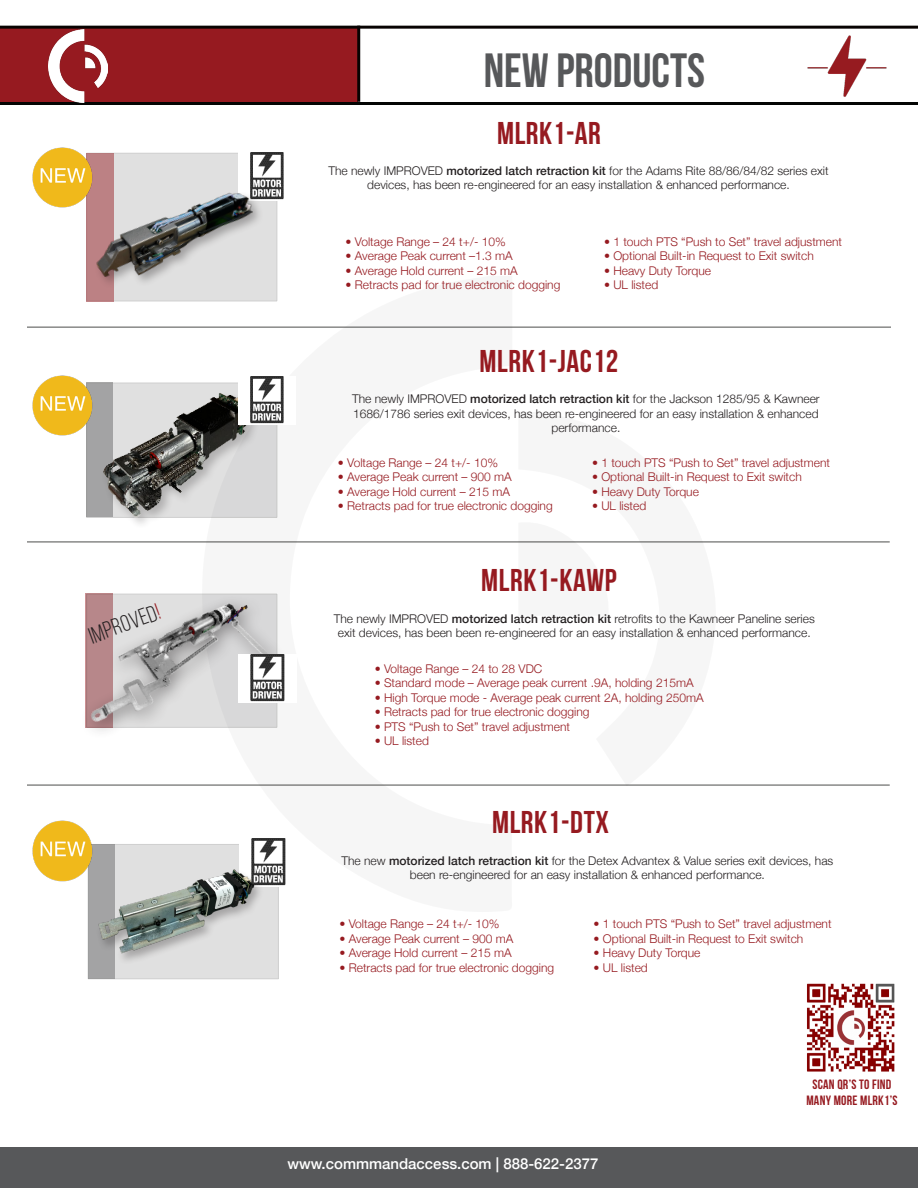
<style>
.page{position:relative;width:918px;height:1188px;background:#fff}
.page>*{position:absolute;margin:0;border:0;box-sizing:border-box;transform-origin:0 0}
.t1{font:700 48px "Bebas Neue";color:#57585a}
.t2{font:700 31.5px "Bebas Neue";letter-spacing:.02em;color:#961a20}
.t3{font:22.95px "Bebas Neue";color:#231f20}
.t4{font:500 15px "Helvetica Neue";color:#fff}
.t5{font:700 13.5px/16.2px "Bebas Neue";letter-spacing:.02em;color:#961a20;text-align:center}
.t6{font:300 12px "Helvetica Neue";color:#961a20}
.t7{font:300 12px/14.4px "Helvetica Neue";color:#231f20;text-align:center}
.s1{color:#961a20}
.s2{font-weight:500}
</style>
<div class="page">
<div style="left:0;top:29px;width:357px;height:73px;background:#961a20"></div>
<hr style="left:0;top:102px;width:918px;height:3px;background:#040503">
<hr style="left:0;top:26px;width:918px;height:3px;background:#080302">
<div style="left:0;top:1147px;width:918px;height:41px;background:#57585a"></div>
<img style="left:48px;top:30px;width:60px;height:72px">
<hr style="left:357px;top:26px;width:3px;height:76px;background:#080302">
<div style="left:86px;top:383px;width:191px;height:135px;background:#d8d8d9"></div>
<div style="left:87px;top:383px;width:26px;height:134px;background:#a3a3a4"></div>
<hr style="left:27px;top:326px;width:864px;height:2px;background:#040503">
<hr style="left:27px;top:541px;width:863px;height:2px;background:#040503">
<hr style="left:27px;top:784px;width:863px;height:2px;background:#040503">
<img style="left:76px;top:593px;width:215px;height:193px">
<img style="left:807px;top:983px;width:88px;height:89px">
<div style="left:100px;top:391px;width:162px;height:139px;background:#231f20;opacity:.25"></div>
<img style="left:86px;top:392px;width:179px;height:125px">
<img style="left:238px;top:377px;width:46px;height:48px">
<img style="left:239px;top:654px;width:52px;height:48px">
<img style="left:805px;top:25px;width:85px;height:72px">
<img style="left:32px;top:147px;width:40px;height:61px">
<img style="left:32px;top:375px;width:67px;height:68px">
<div style="left:88px;top:844px;width:191px;height:135px;background:#e0e0e0"></div>
<div style="left:88px;top:844px;width:27px;height:134px;background:#a3a3a4"></div>
<img style="left:268px;top:838px;width:18px;height:48px">
<img style="left:32px;top:820px;width:61px;height:68px">
<img style="left:96px;top:838px;width:172px;height:142px">
<img style="left:72px;top:149px;width:220px;height:179px">
<p class="t3" style="left:86px;top:625px;width:75px;rotate:-20deg">IMPROVED<span class="s1">!</span></p>
<p class="t1" style="left:484px;top:44px;width:223px">NEW PRODUCTS</p>
<p class="t2" style="left:497px;top:115px;width:105px">MLRK1-AR</p>
<p class="t7" style="left:328px;top:163px;width:502px">The newly IMPROVED <span class="s2">motorized latch retraction kit</span> for the Adams Rite 88/86/84/82 series exit devices, has been re-engineered for an easy installation &amp; enhanced performance.</p>
<p class="t6" style="left:346px;top:232px;width:162px">• Voltage Range – 24 t+/- 10%</p>
<p class="t6" style="left:346px;top:246px;width:169px">• Average Peak current –1.3 mA</p>
<p class="t6" style="left:346px;top:261px;width:174px">• Average Hold current – 215 mA</p>
<p class="t6" style="left:346px;top:275px;width:216px">• Retracts pad for true electronic dogging</p>
<p class="t6" style="left:604px;top:232px;width:240px">• 1 touch PTS “Push to Set” travel adjustment</p>
<p class="t6" style="left:604px;top:246px;width:211px">• Optional Built-in Request to Exit switch</p>
<p class="t6" style="left:604px;top:261px;width:108px">• Heavy Duty Torque</p>
<p class="t6" style="left:604px;top:275px;width:56px">• UL listed</p>
<p class="t2" style="left:480px;top:343px;width:140px">MLRK1-JAC12</p>
<p class="t7" style="left:352px;top:391px;width:469px">The newly IMPROVED <span class="s2">motorized latch retraction kit</span> for the Jackson 1285/95 &amp; Kawneer<br>1686/1786 series exit devices, has been re-engineered for an easy installation &amp; enhanced performance.</p>
<p class="t6" style="left:338px;top:453px;width:162px">• Voltage Range – 24 t+/- 10%</p>
<p class="t6" style="left:338px;top:467px;width:175px">• Average Peak current – 900 mA</p>
<p class="t6" style="left:338px;top:482px;width:174px">• Average Hold current – 215 mA</p>
<p class="t6" style="left:338px;top:496px;width:216px">• Retracts pad for true electronic dogging</p>
<p class="t6" style="left:592px;top:453px;width:240px">• 1 touch PTS “Push to Set” travel adjustment</p>
<p class="t6" style="left:592px;top:467px;width:211px">• Optional Built-in Request to Exit switch</p>
<p class="t6" style="left:592px;top:482px;width:108px">• Heavy Duty Torque</p>
<p class="t6" style="left:592px;top:496px;width:56px">• UL listed</p>
<p class="t2" style="left:481px;top:563px;width:137px">MLRK1-KAWP</p>
<p class="t7" style="left:334px;top:611px;width:483px">The newly IMPROVED <span class="s2">motorized latch retraction kit</span> retrofits to the Kawneer Paneline series exit devices, has been been re-engineered for an easy installation &amp; enhanced performance.</p>
<p class="t6" style="left:375px;top:659px;width:169px">• Voltage Range – 24 to 28 VDC</p>
<p class="t6" style="left:375px;top:673px;width:320px">• Standard mode – Average peak current .9A, holding 215mA</p>
<p class="t6" style="left:375px;top:688px;width:330px">• High Torque mode - Average peak current 2A, holding 250mA</p>
<p class="t6" style="left:375px;top:702px;width:216px">• Retracts pad for true electronic dogging</p>
<p class="t6" style="left:375px;top:717px;width:197px">• PTS “Push to Set” travel adjustment</p>
<p class="t6" style="left:375px;top:731px;width:56px">• UL listed</p>
<p class="t2" style="left:492px;top:805px;width:119px">MLRK1-DTX</p>
<p class="t7" style="left:341px;top:852px;width:493px">The new <span class="s2">motorized latch retraction kit</span> for the Detex Advantex &amp; Value series exit devices, has been re-engineered for an easy installation &amp; enhanced performance.</p>
<p class="t6" style="left:339px;top:914px;width:162px">• Voltage Range – 24 t+/- 10%</p>
<p class="t6" style="left:339px;top:929px;width:175px">• Average Peak current – 900 mA</p>
<p class="t6" style="left:339px;top:943px;width:174px">• Average Hold current – 215 mA</p>
<p class="t6" style="left:339px;top:958px;width:216px">• Retracts pad for true electronic dogging</p>
<p class="t6" style="left:594px;top:914px;width:240px">• 1 touch PTS “Push to Set” travel adjustment</p>
<p class="t6" style="left:594px;top:929px;width:211px">• Optional Built-in Request to Exit switch</p>
<p class="t6" style="left:594px;top:943px;width:108px">• Heavy Duty Torque</p>
<p class="t6" style="left:594px;top:958px;width:56px">• UL listed</p>
<p class="t4" style="left:287px;top:1151px;width:312px">www.commmandaccess.com | 888-622-2377</p>
<p class="t5" style="left:806px;top:1076px;width:93px">SCAN QR’S TO FIND<br>MANY MORE MLRK1’S</p>
</div>
